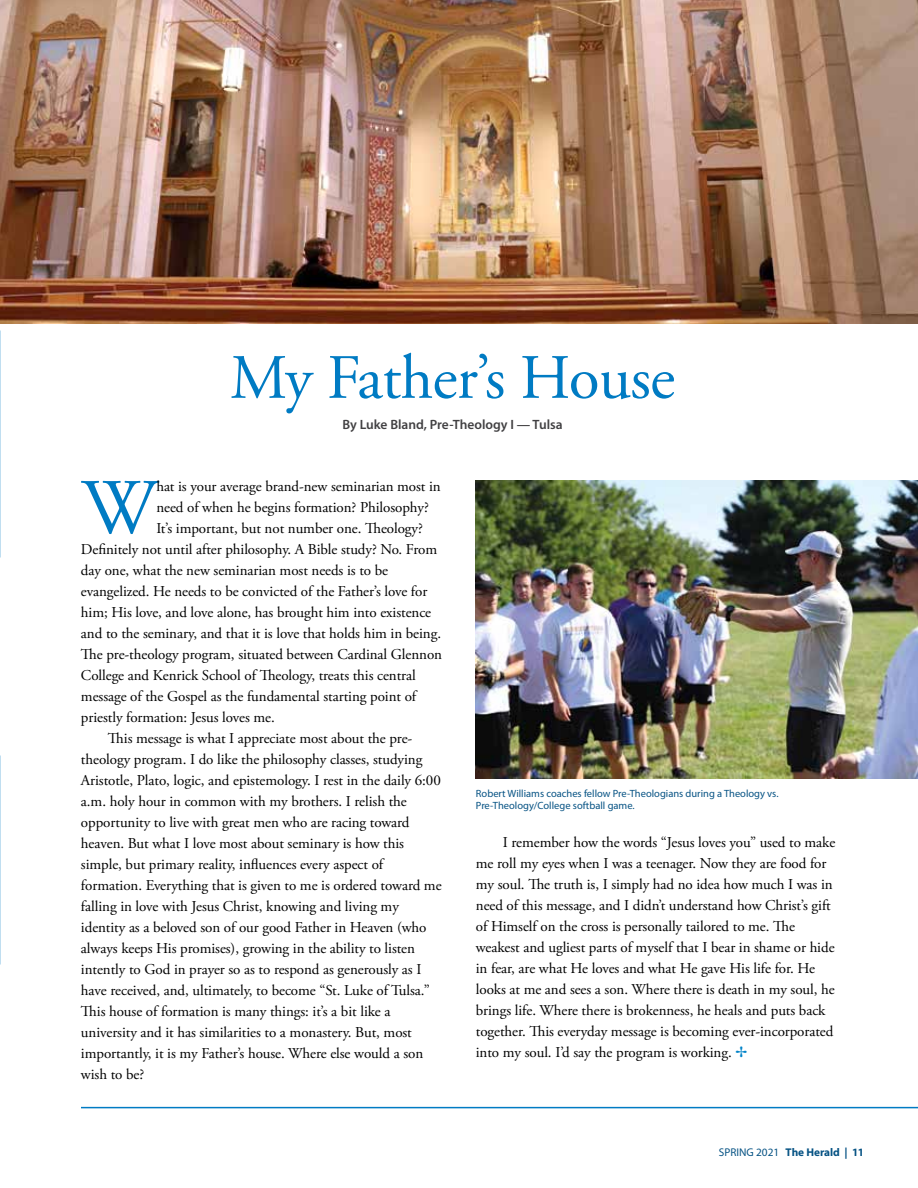
<style>
.page{position:relative;width:918px;height:1188px;background:#fff}
.page>*{position:absolute;margin:0;border:0;box-sizing:border-box;transform-origin:0 0}
.t1{font:78.3px "Adobe Garamond Pro";color:#007bc3}
.t2{font:63px "Adobe Garamond Pro";color:#007bc3}
.t3{font:15px/21px "Adobe Garamond Pro";letter-spacing:-.005em;color:#000}
.t4{font:600 13.5px "Myriad Pro";color:#414042}
.t5{font:700 11.25px "Myriad Pro";color:#075384}
.t6{font:10.5px/12.6px "Myriad Pro";color:#075384}
.s1{font-weight:400}
</style>
<div class="page">
<img style="left:476px;top:480px;width:442px;height:299px">
<hr style="left:81px;top:1107px;width:837px;height:1px;background:#007bc3">
<img style="left:0;top:0;width:918px;height:324px">
<h2 class="t2" style="left:230px;top:340px;width:447px">My Father’s House</h2>
<p class="t4" style="left:342px;top:417px;width:222px">By Luke Bland, Pre-Theology I — Tulsa</p>
<p class="t3" style="left:156px;top:476px;width:286px">hat is your average brand-new seminarian most in</p>
<p class="t3" style="left:156px;top:497px;width:274px">need of when he begins formation? Philosophy?</p>
<p class="t3" style="left:156px;top:518px;width:268px">It’s important, but not number one. Theology?</p>
<p class="t3" style="left:81px;top:539px;width:358px">Definitely not until after philosophy. A Bible study? No. From</p>
<p class="t3" style="left:81px;top:560px;width:309px">day one, what the new seminarian most needs is to be</p>
<p class="t3" style="left:81px;top:581px;width:348px">evangelized. He needs to be convicted of the Father’s love for</p>
<p class="t3" style="left:81px;top:602px;width:352px">him; His love, and love alone, has brought him into existence</p>
<p class="t3" style="left:81px;top:623px;width:362px">and to the seminary, and that it is love that holds him in being.</p>
<p class="t3" style="left:81px;top:644px;width:363px">The pre-theology program, situated between Cardinal Glennon</p>
<p class="t3" style="left:81px;top:665px;width:336px">College and Kenrick School of Theology, treats this central</p>
<p class="t3" style="left:81px;top:686px;width:337px">message of the Gospel as the fundamental starting point of</p>
<p class="t3" style="left:81px;top:707px;width:195px">priestly formation: Jesus loves me.</p>
<p class="t3" style="left:108px;top:728px;width:306px">This message is what I appreciate most about the pre-</p>
<p class="t3" style="left:81px;top:749px;width:343px">theology program. I do like the philosophy classes, studying</p>
<p class="t3" style="left:81px;top:770px;width:361px">Aristotle, Plato, logic, and epistemology. I rest in the daily 6:00</p>
<p class="t3" style="left:81px;top:791px;width:327px">a.m. holy hour in common with my brothers. I relish the</p>
<p class="t3" style="left:81px;top:812px;width:330px">opportunity to live with great men who are racing toward</p>
<p class="t3" style="left:81px;top:833px;width:325px">heaven. But what I love most about seminary is how this</p>
<p class="t3" style="left:81px;top:854px;width:304px">simple, but primary reality, influences every aspect of</p>
<p class="t3" style="left:81px;top:875px;width:362px">formation. Everything that is given to me is ordered toward me</p>
<p class="t3" style="left:81px;top:896px;width:319px">falling in love with Jesus Christ, knowing and living my</p>
<p class="t3" style="left:81px;top:917px;width:347px">identity as a beloved son of our good Father in Heaven (who</p>
<p class="t3" style="left:81px;top:938px;width:336px">always keeps His promises), growing in the ability to listen</p>
<p class="t3" style="left:81px;top:959px;width:342px">intently to God in prayer so as to respond as generously as I</p>
<p class="t3" style="left:81px;top:980px;width:350px">have received, and, ultimately, to become “St. Luke of Tulsa.”</p>
<p class="t3" style="left:81px;top:1001px;width:311px">This house of formation is many things: it’s a bit like a</p>
<p class="t3" style="left:81px;top:1022px;width:332px">university and it has similarities to a monastery. But, most</p>
<p class="t3" style="left:81px;top:1043px;width:344px">importantly, it is my Father’s house. Where else would a son</p>
<p class="t3" style="left:81px;top:1064px;width:65px">wish to be?</p>
<h1 class="t1" style="left:82px;top:461px;width:77px">W</h1>
<p class="t6" style="left:476px;top:787px;width:304px">Robert Williams coaches fellow Pre-Theologians during a Theology vs.<br>Pre-Theology/College softball game.</p>
<p class="t3" style="left:476px;top:833px;width:361px;text-indent:27px">I remember how the words “Jesus loves you” used to make me roll my eyes when I was a teenager. Now they are food for my soul. The truth is, I simply had no idea how much I was in need of this message, and I didn’t understand how Christ’s gift of Himself on the cross is personally tailored to me. The weakest and ugliest parts of myself that I bear in shame or hide in fear, are what He loves and what He gave His life for. He looks at me and sees a son. Where there is death in my soul, he brings life. Where there is brokenness, he heals and puts back together. This everyday message is becoming ever-incorporated into my soul. I’d say the program is working.</p>
<p class="t5" style="left:719px;top:1145px;width:147px"><span class="s1">SPRING 2021</span> The Herald | 11</p>
</div>
